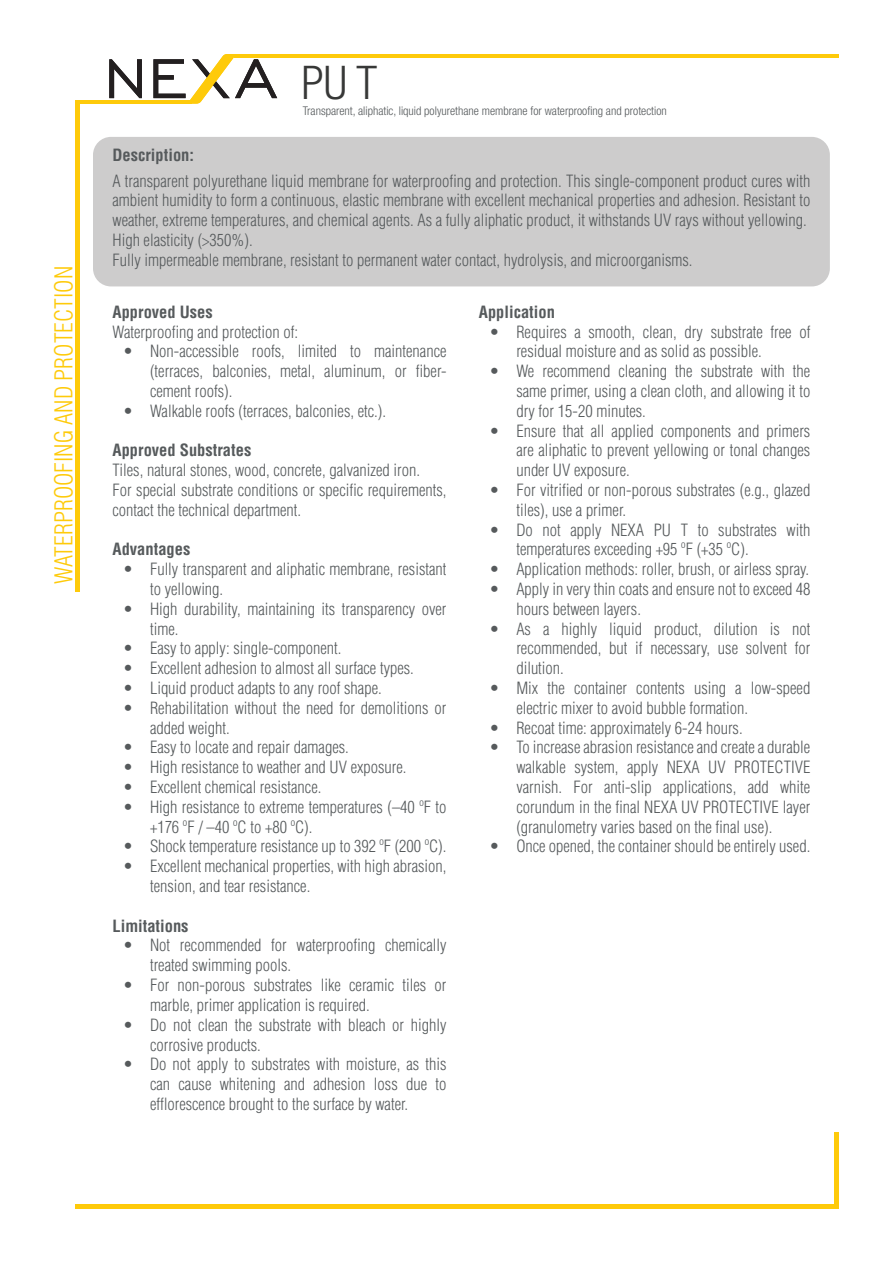
<style>
.page{position:relative;width:893px;height:1263px;background:#fff}
.page>*{position:absolute;margin:0;border:0;box-sizing:border-box;transform-origin:0 0}
.t1{font:300 condensed 46.5px "Helvetica Neue LT Com";color:#373837}
.t2{font:300 condensed 24px "Helvetica LT Std";color:#feca0a}
.t3{font:300 condensed 16.5px/19.8px "Helvetica LT Std";color:#565a5c}
.t4{font:700 condensed 16.5px "Helvetica LT Std";color:#565a5c}
.t5{font:300 condensed 12px "Helvetica Neue LT Com";color:#565a5c}
</style>
<div class="page">
<div style="left:93px;top:137px;width:737px;height:149px;background:#cdcccc;border-radius:18px"></div>
<div style="left:75px;top:1204px;width:764px;height:5px;background:#feca0a"></div>
<div style="left:834px;top:1133px;width:5px;height:76px;background:#feca0a"></div>
<svg style="left:109px;top:59px;width:33px;height:39px"></svg>
<svg style="left:153px;top:54px;width:124px;height:50px"></svg>
<hr style="left:234px;top:54px;width:605px;height:3px;background:#feca0a">
<hr style="left:75px;top:100px;width:116px;height:4px;background:#feca0a">
<div style="left:75px;top:103px;width:5px;height:489px;background:#feca0a"></div>
<p class="t2" style="left:49px;top:584px;width:320px;rotate:-90deg">WATERPROOFING AND PROTECTION</p>
<p class="t1" style="left:301px;top:56px;width:77px">PU T</p>
<p class="t5" style="left:303px;top:104px;width:365px">Transparent, aliphatic, liquid polyurethane membrane for waterproofing and protection</p>
<p class="t4" style="left:112px;top:144px;width:83px">Description:</p>
<p class="t3" style="left:112px;top:171px;width:699px;text-align:justify">A transparent polyurethane liquid membrane for waterproofing and protection. This single-component product cures with ambient humidity to form a continuous, elastic membrane with excellent mechanical properties and adhesion. Resistant to weather, extreme temperatures, and chemical agents. As a fully aliphatic product, it withstands UV rays without yellowing.</p>
<p class="t3" style="left:112px;top:230px;width:142px">High elasticity (&gt;350%).</p>
<p class="t3" style="left:112px;top:250px;width:582px">Fully impermeable membrane, resistant to permanent water contact, hydrolysis, and microorganisms.</p>
<p class="t4" style="left:479px;top:301px;width:78px">Application</p>
<p class="t3" style="left:516px;top:322px;width:295px;text-indent:-27px">• Requires a smooth, clean, dry substrate free of residual moisture and as solid as possible.</p>
<p class="t3" style="left:516px;top:361px;width:296px;text-align:justify;text-indent:-27px">• We recommend cleaning the substrate with the same primer, using a clean cloth, and allowing it to dry for 15-20 minutes.</p>
<p class="t3" style="left:516px;top:421px;width:296px;text-align:justify;text-indent:-27px">• Ensure that all applied components and primers are aliphatic to prevent yellowing or tonal changes under UV exposure.</p>
<p class="t3" style="left:516px;top:480px;width:296px;text-indent:-27px">• For vitrified or non-porous substrates (e.g., glazed tiles), use a primer.</p>
<p class="t3" style="left:516px;top:520px;width:296px;text-indent:-27px">• Do not apply NEXA PU T to substrates with temperatures exceeding +95 ºF (+35 ºC).</p>
<p class="t3" style="left:489px;top:559px;width:321px">• Application methods: roller, brush, or airless spray.</p>
<p class="t3" style="left:516px;top:579px;width:295px;text-indent:-27px">• Apply in very thin coats and ensure not to exceed 48 hours between layers.</p>
<p class="t3" style="left:516px;top:619px;width:295px;text-align:justify;text-indent:-27px">• As a highly liquid product, dilution is not recommended, but if necessary, use solvent for dilution.</p>
<p class="t3" style="left:516px;top:678px;width:295px;text-indent:-27px">• Mix the container contents using a low-speed electric mixer to avoid bubble formation.</p>
<p class="t3" style="left:489px;top:718px;width:255px">• Recoat time: approximately 6-24 hours.</p>
<p class="t3" style="left:516px;top:737px;width:296px;text-align:justify;text-indent:-27px">• To increase abrasion resistance and create a durable walkable system, apply NEXA UV PROTECTIVE varnish. For anti-slip applications, add white corundum in the final NEXA UV PROTECTIVE layer (granulometry varies based on the final use).</p>
<p class="t3" style="left:489px;top:836px;width:322px">• Once opened, the container should be entirely used.</p>
<p class="t4" style="left:112px;top:301px;width:102px">Approved Uses</p>
<p class="t3" style="left:112px;top:322px;width:187px">Waterproofing and protection of:</p>
<p class="t3" style="left:150px;top:341px;width:298px;text-align:justify;text-indent:-27px">• Non-accessible roofs, limited to maintenance (terraces, balconies, metal, aluminum, or fiber&shy;cement roofs).</p>
<p class="t3" style="left:123px;top:401px;width:265px">• Walkable roofs (terraces, balconies, etc.).</p>
<p class="t4" style="left:112px;top:440px;width:140px">Approved Substrates</p>
<p class="t3" style="left:112px;top:460px;width:309px">Tiles, natural stones, wood, concrete, galvanized iron.</p>
<p class="t3" style="left:112px;top:480px;width:335px">For special substrate conditions or specific requirements, contact the technical department.</p>
<p class="t4" style="left:112px;top:539px;width:79px">Advantages</p>
<p class="t3" style="left:150px;top:559px;width:298px;text-indent:-27px">• Fully transparent and aliphatic membrane, resistant to yellowing.</p>
<p class="t3" style="left:150px;top:599px;width:298px;text-indent:-27px">• High durability, maintaining its transparency over time.</p>
<p class="t3" style="left:123px;top:638px;width:220px">• Easy to apply: single-component.</p>
<p class="t3" style="left:123px;top:658px;width:292px">• Excellent adhesion to almost all surface types.</p>
<p class="t3" style="left:123px;top:678px;width:260px">• Liquid product adapts to any roof shape.</p>
<p class="t3" style="left:150px;top:698px;width:298px;text-indent:-27px">• Rehabilitation without the need for demolitions or added weight.</p>
<p class="t3" style="left:123px;top:737px;width:227px">• Easy to locate and repair damages.</p>
<p class="t3" style="left:123px;top:757px;width:285px">• High resistance to weather and UV exposure.</p>
<p class="t3" style="left:123px;top:777px;width:200px">• Excellent chemical resistance.</p>
<p class="t3" style="left:150px;top:797px;width:298px;text-indent:-27px">• High resistance to extreme temperatures (–40 ºF to +176 ºF / –40 ºC to +80 ºC).</p>
<p class="t3" style="left:123px;top:836px;width:325px">• Shock temperature resistance up to 392 ºF (200 ºC).</p>
<p class="t3" style="left:150px;top:856px;width:298px;text-indent:-27px">• Excellent mechanical properties, with high abrasion, tension, and tear resistance.</p>
<p class="t4" style="left:112px;top:915px;width:78px">Limitations</p>
<p class="t3" style="left:150px;top:935px;width:298px;text-indent:-27px">• Not recommended for waterproofing chemically treated swimming pools.</p>
<p class="t3" style="left:150px;top:975px;width:298px;text-indent:-27px">• For non-porous substrates like ceramic tiles or marble, primer application is required.</p>
<p class="t3" style="left:150px;top:1015px;width:298px;text-indent:-27px">• Do not clean the substrate with bleach or highly corrosive products.</p>
<p class="t3" style="left:150px;top:1054px;width:298px;text-align:justify;text-indent:-27px">• Do not apply to substrates with moisture, as this can cause whitening and adhesion loss due to efflorescence brought to the surface by water.</p>
</div>
